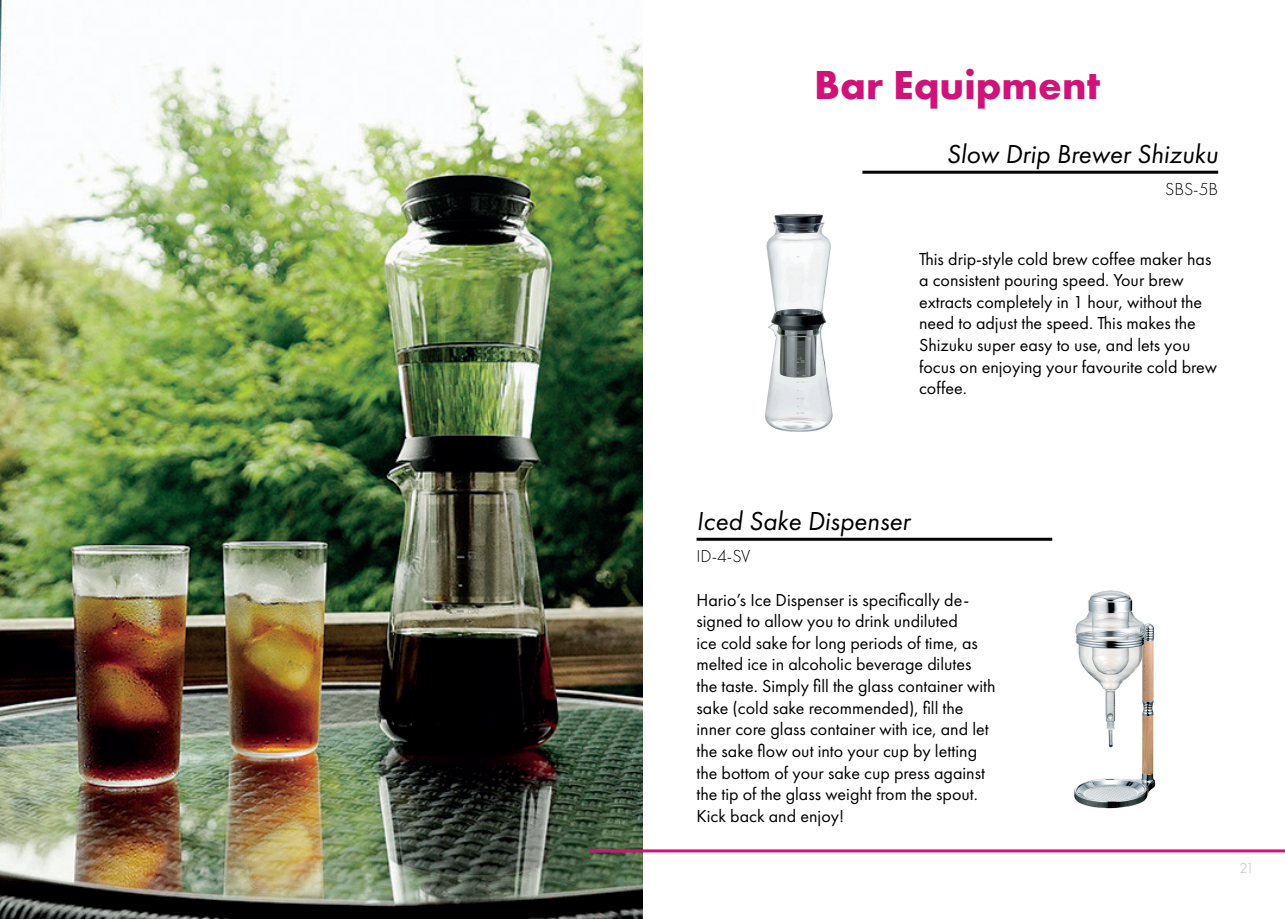
<style>
.page{position:relative;width:1285px;height:919px;background:#fff}
.page>*{position:absolute;margin:0;border:0;box-sizing:border-box;transform-origin:0 0}
.t1{font:700 42px "Futura PT";color:#cf1378}
.t2{font:italic 27px "Futura PT";color:#000}
.t3{font:18px/21.6px "Futura PT";color:#000}
.t4{font:300 18px "Futura PT";color:#000}
.t5{font:300 15px "Futura PT";color:#bcbdc0}
</style>
<div class="page">
<img style="left:0;top:0;width:642px;height:918px">
<img style="left:765px;top:213px;width:68px;height:219px">
<img style="left:1074px;top:590px;width:82px;height:219px">
<hr style="left:862px;top:171px;width:355px;height:3px;background:#000">
<hr style="left:696px;top:537px;width:356px;height:3px;background:#000">
<hr style="left:589px;top:849px;width:695px;height:3px;background:#cf1378">
<h1 class="t1" style="left:814px;top:58px;width:287px">Bar Equipment</h1>
<h2 class="t2" style="left:946px;top:138px;width:273px">Slow Drip Brewer Shizuku</h2>
<p class="t4" style="left:1164px;top:179px;width:54px">SBS-5B</p>
<p class="t3" style="left:918px;top:248px;width:299px">This drip-style cold brew coffee maker has a consistent pouring speed. Your brew extracts completely in 1 hour, without the need to adjust the speed. This makes the Shizuku super easy to use, and lets you focus on enjoying your favourite cold brew coffee.</p>
<h2 class="t2" style="left:696px;top:505px;width:215px">Iced Sake Dispenser</h2>
<p class="t4" style="left:696px;top:546px;width:55px">ID-4-SV</p>
<p class="t3" style="left:696px;top:588px;width:300px">Hario’s Ice Dispenser is specifically de&shy;signed to allow you to drink undiluted<br>ice cold sake for long periods of time, as melted ice in alcoholic beverage dilutes the taste. Simply fill the glass container with sake (cold sake recommended), fill the inner core glass container with ice, and let the sake flow out into your cup by letting the bottom of your sake cup press against the tip of the glass weight from the spout.<br>Kick back and enjoy!</p>
<p class="t5" style="left:1239px;top:859px;width:16px">21</p>
</div>
